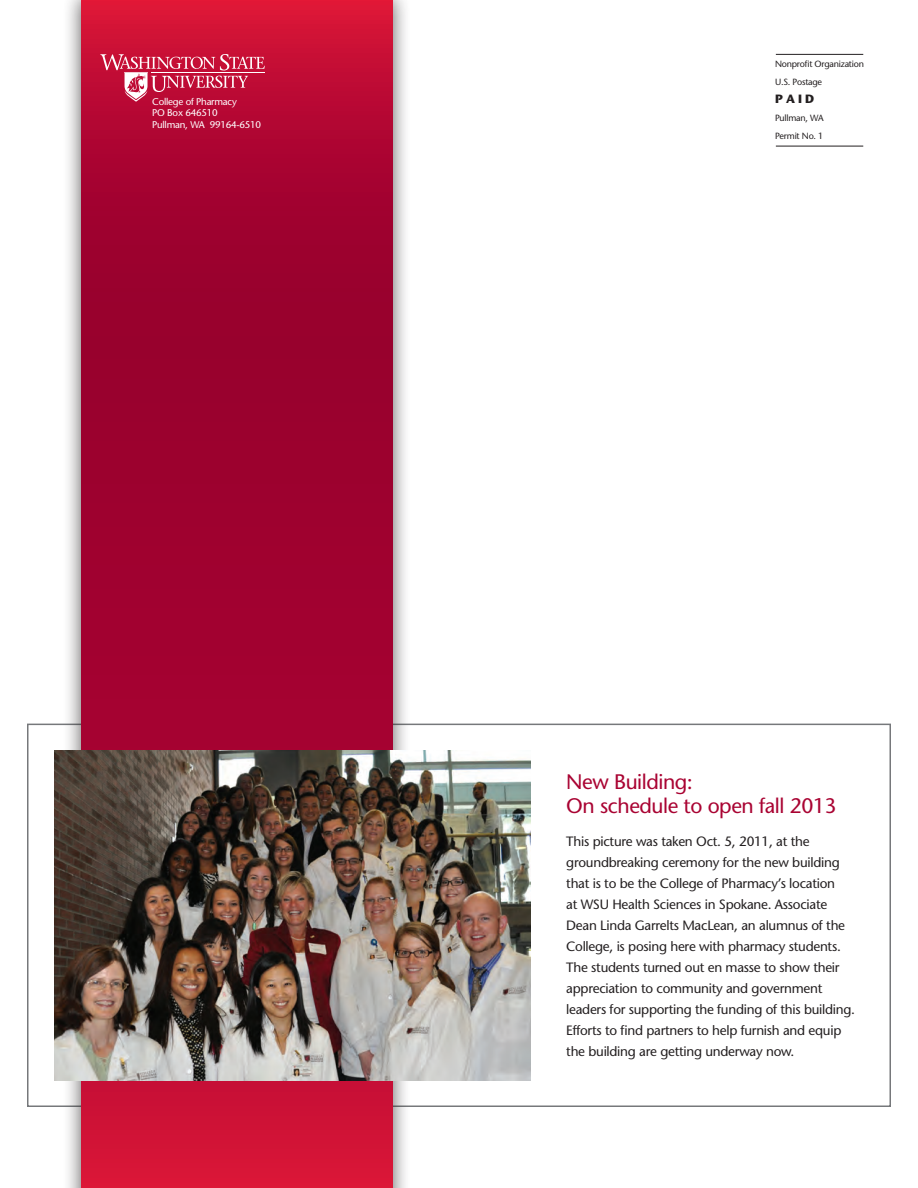
<style>
.page{position:relative;width:918px;height:1188px;background:#fff}
.page>*{position:absolute;margin:0;border:0;box-sizing:border-box;transform-origin:0 0}
.t1{font:500 21px/24px "Stone Sans Std";letter-spacing:-.02em;color:#a90332}
.t2{font:500 13.5px/21px "Stone Sans Std";letter-spacing:-.02em;color:#231f20}
.t3{font:700 12px "Stone Sans Std";color:#231f20}
.t4{font:500 9.75px/11.7px "Stone Sans Std";letter-spacing:-.025em;color:#fff}
.t5{font:500 9px/18px "Stone Sans Std";letter-spacing:-.025em;color:#231f20}
</style>
<div class="page">
<div style="left:63px;top:0;width:349px;height:1188px;background:#231f20;opacity:.75"></div>
<svg style="left:82px;top:0;width:311px;height:1188px"></svg>
<img style="left:55px;top:751px;width:475px;height:330px">
<hr style="left:776px;top:54px;width:87px;height:1px;background:#231f20">
<hr style="left:776px;top:146px;width:87px;height:1px;background:#231f20">
<svg style="left:100px;top:54px;width:165px;height:48px"></svg>
<p class="t4" style="left:152px;top:95px;width:110px">College of Pharmacy<br>PO Box 646510<br>Pullman, WA 99164-6510</p>
<p class="t5" style="left:775px;top:55px;width:90px">Nonprofit Organization<br>U.S. Postage</p>
<p class="t3" style="left:775px;top:92px;width:41px">P A I D</p>
<p class="t5" style="left:775px;top:109px;width:50px">Pullman, WA<br>Permit No. 1</p>
<h1 class="t1" style="left:566px;top:769px;width:272px">New Building:<br>On schedule to open fall 2013</h1>
<p class="t2" style="left:566px;top:831px;width:290px">This picture was taken Oct. 5, 2011, at the groundbreaking ceremony for the new building that is to be the College of Pharmacy’s location<br>at WSU Health Sciences in Spokane. Associate Dean Linda Garrelts MacLean, an alumnus of the College, is posing here with pharmacy students.<br>The students turned out en masse to show their appreciation to community and government leaders for supporting the funding of this building.<br>Efforts to find partners to help furnish and equip the building are getting underway now.</p>
</div>
